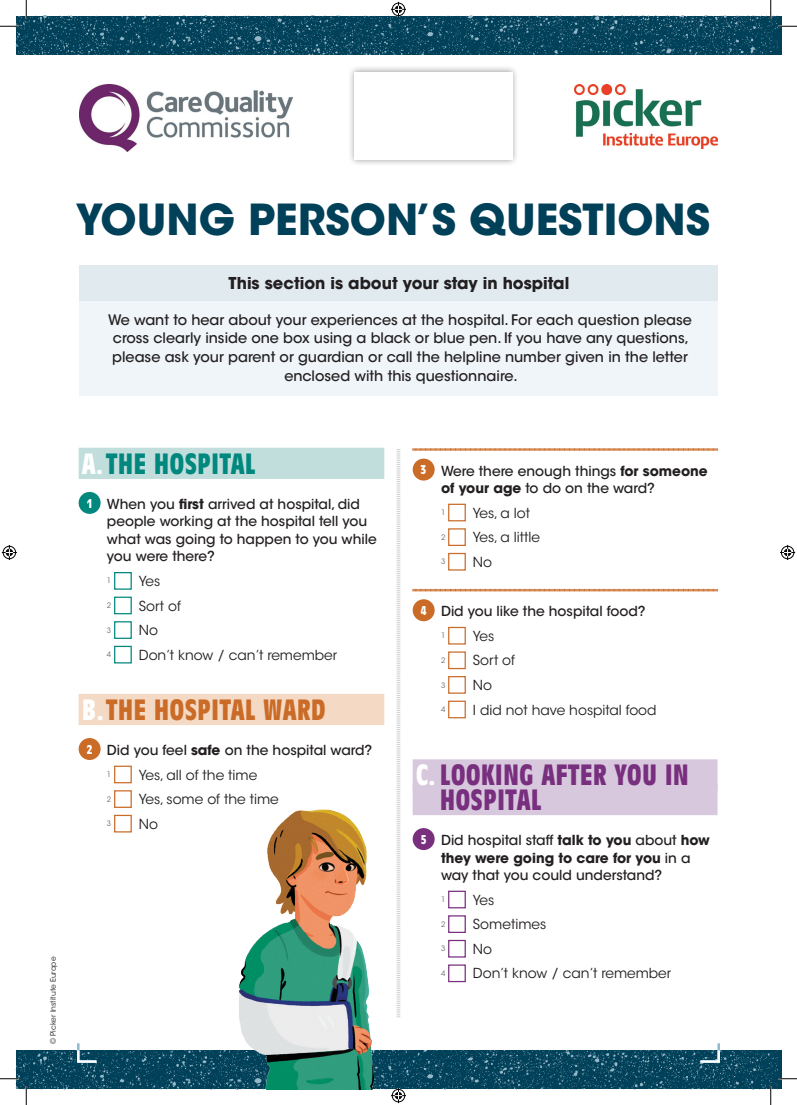
<style>
.page{position:relative;width:797px;height:1105px;background:#fff}
.page>*{position:absolute;margin:0;border:0;box-sizing:border-box;transform-origin:0 0}
.t1{font:700 42.5px "ITC Avant Garde Std";color:#004058}
.t2{font:700 condensed 28.75px/24.6px "Antique Olive";letter-spacing:.025em;color:#782f7e}
.t3{font:700 condensed 28.75px "Antique Olive";letter-spacing:.025em;color:#ca6c28}
.t4{font:700 condensed 28.75px "Antique Olive";letter-spacing:.025em;color:#00887e}
.t5{font:700 16.25px "ITC Avant Garde Std";color:#231f20}
.t6{font:500 14.38px/18.8px "ITC Avant Garde Std";color:#231f20;text-align:center}
.t7{font:500 13.75px/17.5px "ITC Avant Garde Std";color:#231f20}
.t8{font:13.75px "ITC Avant Garde Std";color:#231f20}
.t9{font:7.5px "ITC Avant Garde Std";color:#231f20}
.t10{font:7.5px "ITC Avant Garde Std";color:#6c6d70}
.s1{color:#fff}
.s2{font-family:"Antique Olive";font-weight:700;font-stretch:condensed;font-size:12.5px;color:#fff}
.s3{font-weight:700}
</style>
<div class="page">
<img style="left:16px;top:16px;width:761px;height:39px">
<img style="left:16px;top:1050px;width:761px;height:39px">
<svg style="left:412px;top:448px;width:305px;height:3px"></svg>
<svg style="left:412px;top:588px;width:305px;height:4px"></svg>
<div style="left:412px;top:759px;width:305px;height:31px;background:#d8c8de"></div>
<div style="left:412px;top:784px;width:305px;height:31px;background:#d8c8de"></div>
<div style="left:412px;top:459px;width:22px;height:22px;background:#ca6c28;border-radius:50%"></div>
<div style="left:448px;top:504px;width:18px;height:17px;background:#fff;border:1px solid #ca6c28"></div>
<div style="left:448px;top:528px;width:18px;height:18px;background:#fff;border:1px solid #ca6c28"></div>
<div style="left:448px;top:553px;width:18px;height:18px;background:#fff;border:1px solid #ca6c28"></div>
<div style="left:412px;top:599px;width:22px;height:22px;background:#ca6c28;border-radius:50%"></div>
<div style="left:448px;top:627px;width:18px;height:18px;background:#fff;border:1px solid #ca6c28"></div>
<div style="left:448px;top:651px;width:18px;height:18px;background:#fff;border:1px solid #ca6c28"></div>
<div style="left:448px;top:676px;width:18px;height:18px;background:#fff;border:1px solid #ca6c28"></div>
<div style="left:448px;top:701px;width:18px;height:17px;background:#fff;border:1px solid #ca6c28"></div>
<svg style="left:396px;top:449px;width:5px;height:341px"></svg>
<div style="left:79px;top:448px;width:305px;height:31px;background:#c1dedc"></div>
<div style="left:79px;top:694px;width:305px;height:31px;background:#f4dac5"></div>
<div style="left:79px;top:492px;width:22px;height:22px;background:#00887e;border-radius:50%"></div>
<div style="left:114px;top:572px;width:18px;height:18px;background:#fff;border:1px solid #00887e"></div>
<div style="left:114px;top:597px;width:18px;height:17px;background:#fff;border:1px solid #00887e"></div>
<div style="left:114px;top:621px;width:18px;height:18px;background:#fff;border:1px solid #00887e"></div>
<div style="left:114px;top:646px;width:18px;height:17px;background:#fff;border:1px solid #00887e"></div>
<div style="left:79px;top:738px;width:22px;height:22px;background:#ca6c28;border-radius:50%"></div>
<div style="left:114px;top:766px;width:18px;height:17px;background:#fff;border:1px solid #ca6c28"></div>
<div style="left:114px;top:790px;width:18px;height:18px;background:#fff;border:1px solid #ca6c28"></div>
<div style="left:114px;top:815px;width:18px;height:17px;background:#fff;border:1px solid #ca6c28"></div>
<img style="left:164px;top:790px;width:308px;height:299px">
<div style="left:79px;top:265px;width:638px;height:36px;background:#e0eaef"></div>
<div style="left:79px;top:301px;width:638px;height:95px;background:#eff5f9"></div>
<div style="left:347px;top:65px;width:172px;height:101px;background:#231f20;opacity:.45"></div>
<div style="left:354px;top:72px;width:158px;height:87px;background:#fff"></div>
<img style="left:79px;top:85px;width:213px;height:67px">
<img style="left:574px;top:85px;width:143px;height:63px">
<svg style="left:76px;top:1043px;width:23px;height:21px"></svg>
<svg style="left:698px;top:1043px;width:23px;height:21px"></svg>
<svg style="left:0;top:25px;width:19px;height:2px"></svg>
<svg style="left:778px;top:25px;width:19px;height:2px"></svg>
<svg style="left:0;top:1078px;width:19px;height:1px"></svg>
<svg style="left:778px;top:1078px;width:19px;height:1px"></svg>
<svg style="left:25px;top:0;width:2px;height:19px"></svg>
<svg style="left:25px;top:1086px;width:2px;height:19px"></svg>
<svg style="left:770px;top:0;width:1px;height:19px"></svg>
<svg style="left:770px;top:1086px;width:1px;height:19px"></svg>
<svg style="left:391px;top:2px;width:15px;height:15px"></svg>
<svg style="left:391px;top:1088px;width:15px;height:15px"></svg>
<svg style="left:2px;top:545px;width:15px;height:15px"></svg>
<svg style="left:780px;top:545px;width:15px;height:15px"></svg>
<h1 class="t1" style="left:76px;top:192px;width:636px">YOUNG PERSON’S QUESTIONS</h1>
<p class="t5" style="left:228px;top:272px;width:342px">This section is about your stay in hospital</p>
<p class="t6" style="left:108px;top:310px;width:585px">We want to hear about your experiences at the hospital. For each question please cross clearly inside one box using a black or blue pen. If you have any questions, please ask your parent or guardian or call the helpline number given in the letter enclosed with this questionnaire.</p>
<h2 class="t4" style="left:82px;top:448px;width:175px"><span class="s1">A.</span>THE HOSPITAL</h2>
<p class="t7" style="left:107px;top:495px;width:271px;text-indent:-20px"><span class="s2">1</span> When you <span class="s3">first</span> arrived at hospital, did people working at the hospital tell you what was going to happen to you while you were there?</p>
<p class="t10" style="left:107px;top:576px;width:6px">1</p>
<p class="t8" style="left:139px;top:573px;width:23px">Yes</p>
<p class="t10" style="left:107px;top:601px;width:6px">2</p>
<p class="t8" style="left:139px;top:597px;width:44px">Sort of</p>
<p class="t10" style="left:107px;top:625px;width:6px">3</p>
<p class="t8" style="left:139px;top:622px;width:21px">No</p>
<p class="t10" style="left:107px;top:650px;width:6px">4</p>
<p class="t8" style="left:139px;top:646px;width:200px">Don’t know / can’t remember</p>
<h2 class="t3" style="left:82px;top:694px;width:245px"><span class="s1">B.</span>THE HOSPITAL WARD</h2>
<p class="t7" style="left:87px;top:741px;width:287px"><span class="s2">2</span> Did you feel <span class="s3">safe</span> on the hospital ward?</p>
<p class="t10" style="left:107px;top:770px;width:6px">1</p>
<p class="t8" style="left:139px;top:766px;width:120px">Yes, all of the time</p>
<p class="t10" style="left:107px;top:794px;width:6px">2</p>
<p class="t8" style="left:139px;top:791px;width:141px">Yes, some of the time</p>
<p class="t10" style="left:107px;top:819px;width:6px">3</p>
<p class="t8" style="left:139px;top:815px;width:21px">No</p>
<p class="t9" style="left:48px;top:1044px;width:89px;rotate:-90deg">© Picker Institute Europe</p>
<p class="t7" style="left:441px;top:462px;width:268px;text-indent:-20px"><span class="s2">3</span> Were there enough things <span class="s3">for someone of your age</span> to do on the ward?</p>
<p class="t10" style="left:441px;top:508px;width:6px">1</p>
<p class="t8" style="left:473px;top:504px;width:59px">Yes, a lot</p>
<p class="t10" style="left:441px;top:532px;width:6px">2</p>
<p class="t8" style="left:473px;top:529px;width:69px">Yes, a little</p>
<p class="t10" style="left:441px;top:557px;width:6px">3</p>
<p class="t8" style="left:473px;top:553px;width:21px">No</p>
<p class="t7" style="left:420px;top:602px;width:226px"><span class="s2">4</span> Did you like the hospital food?</p>
<p class="t10" style="left:441px;top:631px;width:6px">1</p>
<p class="t8" style="left:473px;top:627px;width:23px">Yes</p>
<p class="t10" style="left:441px;top:656px;width:6px">2</p>
<p class="t8" style="left:473px;top:652px;width:44px">Sort of</p>
<p class="t10" style="left:441px;top:680px;width:6px">3</p>
<p class="t8" style="left:473px;top:677px;width:21px">No</p>
<p class="t10" style="left:441px;top:705px;width:6px">4</p>
<p class="t8" style="left:473px;top:701px;width:185px">I did not have hospital food</p>
<h2 class="t2" style="left:440px;top:762px;width:250px;text-indent:-24px"><span class="s1">C.</span>LOOKING AFTER YOU IN<br>HOSPITAL</h2>
<p class="t7" style="left:441px;top:831px;width:270px;text-indent:-20px"><span class="s2">5</span> Did hospital staff <span class="s3">talk to you</span> about <span class="s3">how they were going to care for you</span> in a way that you could understand?</p>
<p class="t10" style="left:441px;top:895px;width:6px">1</p>
<p class="t8" style="left:473px;top:891px;width:23px">Yes</p>
<p class="t10" style="left:441px;top:919px;width:6px">2</p>
<p class="t8" style="left:473px;top:916px;width:75px">Sometimes</p>
<p class="t10" style="left:441px;top:944px;width:6px">3</p>
<p class="t8" style="left:473px;top:940px;width:21px">No</p>
<p class="t10" style="left:441px;top:969px;width:6px">4</p>
<p class="t8" style="left:473px;top:965px;width:200px">Don’t know / can’t remember</p>
</div>
